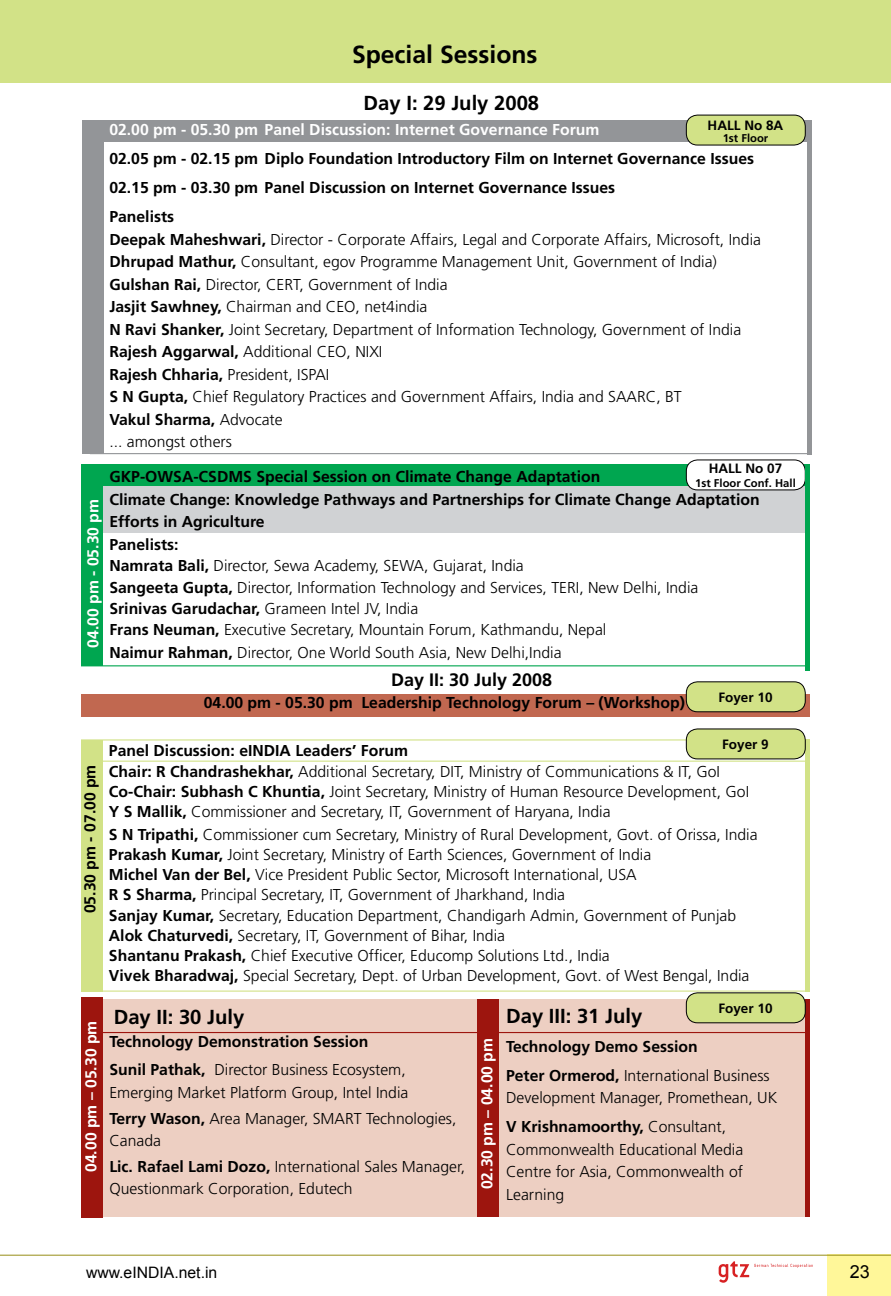
<style>
.page{position:relative;width:891px;height:1296px;background:#fff}
.page>*{position:absolute;margin:0;border:0;box-sizing:border-box;transform-origin:0 0}
.t1{font:700 24.75px "Frutiger";color:#000}
.t2{font:700 20.25px "Frutiger";color:#000}
.t3{font:700 18px "Frutiger";color:#000}
.t4{font:18px "Arial";color:#000}
.t5{font:300 15.75px/22.5px "Frutiger";color:#000}
.t6{font:700 15.75px/22.1px "Frutiger";color:#000}
.t7{font:700 15.75px "Frutiger";color:#fff}
.t8{font:15.75px "Arial";color:#000}
.t9{font:700 13.5px "Frutiger";color:#000}
.t10{font:700 11.25px "Frutiger";color:#000}
.s1{font-weight:700}
.s2{font-weight:300}
</style>
<div class="page">
<div style="left:0;top:0;width:891px;height:83px;background:#d2e287"></div>
<div style="left:827px;top:1255px;width:64px;height:41px;background:#fff799"></div>
<hr style="left:0;top:1255px;width:891px;height:1px;background:#968d17">
<svg style="left:719px;top:1261px;width:94px;height:22px"></svg>
<div style="left:81px;top:694px;width:728px;height:23px;background:#c16850"></div>
<div style="left:102px;top:1000px;width:707px;height:217px;background:#edcfc2"></div>
<div style="left:101px;top:485px;width:708px;height:48px;background:#d0d2d4"></div>
<div style="left:101px;top:464px;width:707px;height:22px;background:#00a650"></div>
<div style="left:102px;top:120px;width:705px;height:21px;background:#939598"></div>
<div style="left:83px;top:120px;width:21px;height:334px;background:#939598"></div>
<hr style="left:807px;top:120px;width:4px;height:334px;background:#939598">
<div style="left:686px;top:115px;width:119px;height:30px;background:#d2e287;border-radius:11px"></div>
<div style="left:686px;top:115px;width:120px;height:30px;border:1px solid #000;border-radius:11px"></div>
<div style="left:686px;top:460px;width:119px;height:30px;background:#fff;border-radius:11px"></div>
<div style="left:686px;top:460px;width:120px;height:30px;border:1px solid #000;border-radius:11px"></div>
<hr style="left:90px;top:453px;width:720px;height:1px;background:#939598">
<div style="left:81px;top:464px;width:21px;height:202px;background:#00a650"></div>
<hr style="left:81px;top:665px;width:727px;height:1px;background:#00a650">
<hr style="left:806px;top:464px;width:4px;height:207px;background:#00a650">
<div style="left:81px;top:998px;width:21px;height:220px;background:#9d150e"></div>
<hr style="left:806px;top:999px;width:4px;height:218px;background:#9d150e">
<hr style="left:100px;top:761px;width:710px;height:1px;background:#d2e287">
<div style="left:81px;top:740px;width:21px;height:252px;background:#d2e287"></div>
<hr style="left:81px;top:739px;width:729px;height:2px;background:#d2e287">
<hr style="left:81px;top:991px;width:729px;height:1px;background:#d2e287">
<hr style="left:806px;top:740px;width:4px;height:252px;background:#d2e287">
<div style="left:686px;top:729px;width:119px;height:30px;background:#d2e287;border-radius:11px"></div>
<div style="left:686px;top:729px;width:120px;height:30px;border:1px solid #000;border-radius:11px"></div>
<hr style="left:103px;top:1032px;width:707px;height:1px;background:#9d150e">
<div style="left:478px;top:999px;width:21px;height:218px;background:#9d150e"></div>
<div style="left:686px;top:682px;width:119px;height:30px;background:#d2e287;border-radius:11px"></div>
<div style="left:686px;top:682px;width:120px;height:30px;border:1px solid #000;border-radius:11px"></div>
<div style="left:686px;top:993px;width:119px;height:30px;background:#d2e287;border-radius:11px"></div>
<div style="left:686px;top:993px;width:120px;height:30px;border:1px solid #000;border-radius:11px"></div>
<h1 class="t1" style="left:352px;top:40px;width:187px">Special Sessions</h1>
<p class="t2" style="left:364px;top:91px;width:177px">Day I: 29 July 2008</p>
<p class="t7" style="left:109px;top:121px;width:492px">02.00 pm - 05.30 pm Panel Discussion: Internet Governance Forum</p>
<p class="t6" style="left:109px;top:144px;width:646px;line-height:28.8px">02.05 pm - 02.15 pm Diplo Foundation Introductory Film on Internet Governance Issues<br>02.15 pm - 03.30 pm Panel Discussion on Internet Governance Issues<br>Panelists</p>
<p class="t5" style="left:109px;top:228px;width:653px"><span class="s1">Deepak Maheshwari,</span> Director - Corporate Affairs, Legal and Corporate Affairs, Microsoft, India <span class="s1">Dhrupad Mathur,</span> Consultant, egov Programme Management Unit, Government of India)<br><span class="s1">Gulshan Rai,</span> Director, CERT, Government of India<br><span class="s1">Jasjit Sawhney,</span> Chairman and CEO, net4india<br><span class="s1">N Ravi Shanker,</span> Joint Secretary, Department of Information Technology, Government of India <span class="s1">Rajesh Aggarwal,</span> Additional CEO, NIXI<br><span class="s1">Rajesh Chharia,</span> President, ISPAI<br><span class="s1">S N Gupta,</span> Chief Regulatory Practices and Government Affairs, India and SAARC, BT<br><span class="s1">Vakul Sharma,</span> Advocate<br>... amongst others</p>
<p class="t6" style="left:109px;top:466px;width:652px">GKP-OWSA-CSDMS Special Session on Climate Change Adaptation<br>Climate Change: Knowledge Pathways and Partnerships for Climate Change Adaptation Efforts in Agriculture<br>Panelists:<br>Namrata Bali, <span class="s2">Director, Sewa Academy, SEWA, Gujarat, India<br></span>Sangeeta Gupta, <span class="s2">Director, Information Technology and Services, TERI, New Delhi, India </span>Srinivas Garudachar, <span class="s2">Grameen Intel JV, India<br></span>Frans Neuman, <span class="s2">Executive Secretary, Mountain Forum, Kathmandu, Nepal<br></span>Naimur Rahman, <span class="s2">Director, One World South Asia, New Delhi,India</span></p>
<p class="t9" style="left:708px;top:118px;width:77px">HALL No 8A</p>
<p class="t10" style="left:723px;top:131px;width:47px">1st Floor</p>
<p class="t9" style="left:709px;top:461px;width:75px">HALL No 07</p>
<p class="t10" style="left:695px;top:476px;width:102px">1st Floor Conf. Hall</p>
<p class="t7" style="left:84px;top:648px;width:150px;rotate:-90deg">04.00 pm - 05.30 pm</p>
<p class="t3" style="left:391px;top:669px;width:163px">Day II: 30 July 2008</p>
<p class="t6" style="left:204px;top:691px;width:483px">04.00 pm - 05.30 pm Leadership Technology Forum – (Workshop)</p>
<p class="t9" style="left:718px;top:689px;width:56px">Foyer 10</p>
<p class="t6" style="left:79px;top:913px;width:150px;rotate:-90deg">05.30 pm - 07.00 pm</p>
<p class="t7" style="left:82px;top:1172px;width:153px;rotate:-90deg">04.00 pm – 05.30 pm</p>
<p class="t9" style="left:722px;top:736px;width:48px">Foyer 9</p>
<p class="t5" style="left:109px;top:741px;width:642px;line-height:20.2px"><span class="s1">Panel Discussion: eINDIA Leaders’ Forum<br>Chair: R Chandrashekhar,</span> Additional Secretary, DIT, Ministry of Communications &amp; IT, GoI <span class="s1">Co-Chair: Subhash C Khuntia,</span> Joint Secretary, Ministry of Human Resource Development, GoI <span class="s1">Y S Mallik,</span> Commissioner and Secretary, IT, Government of Haryana, India</p>
<p class="t5" style="left:109px;top:824px;width:650px;line-height:20.2px"><span class="s1">S N Tripathi,</span> Commissioner cum Secretary, Ministry of Rural Development, Govt. of Orissa, India <span class="s1">Prakash Kumar,</span> Joint Secretary, Ministry of Earth Sciences, Government of India<br><span class="s1">Michel Van der Bel,</span> Vice President Public Sector, Microsoft International, USA<br><span class="s1">R S Sharma,</span> Principal Secretary, IT, Government of Jharkhand, India<br><span class="s1">Sanjay Kumar,</span> Secretary, Education Department, Chandigarh Admin, Government of Punjab <span class="s1">Alok Chaturvedi,</span> Secretary, IT, Government of Bihar, India<br><span class="s1">Shantanu Prakash,</span> Chief Executive Officer, Educomp Solutions Ltd., India<br><span class="s1">Vivek Bharadwaj,</span> Special Secretary, Dept. of Urban Development, Govt. of West Bengal, India</p>
<p class="t2" style="left:114px;top:1005px;width:132px">Day II: 30 July</p>
<p class="t6" style="left:109px;top:1027px;width:298px;line-height:28.8px">Technology Demonstration Session<br>Sunil Pathak, <span class="s2">Director Business Ecosystem,</span></p>
<p class="t5" style="left:109px;top:1080px;width:349px;line-height:25.7px">Emerging Market Platform Group, Intel India<br><span class="s1">Terry Wason,</span> Area Manager, SMART Technologies,</p>
<p class="t5" style="left:109px;top:1128px;width:357px;line-height:25.7px">Canada<br><span class="s1">Lic. Rafael Lami Dozo,</span> International Sales Manager,</p>
<p class="t5" style="left:109px;top:1178px;width:245px">Questionmark Corporation, Edutech</p>
<p class="t7" style="left:478px;top:1189px;width:153px;rotate:-90deg">02.30 pm – 04.00 pm</p>
<p class="t9" style="left:718px;top:1000px;width:56px">Foyer 10</p>
<p class="t2" style="left:506px;top:1004px;width:138px">Day III: 31 July</p>
<p class="t6" style="left:506px;top:1032px;width:265px;line-height:28.8px">Technology Demo Session<br>Peter Ormerod, <span class="s2">International Business</span></p>
<p class="t5" style="left:506px;top:1083px;width:273px;line-height:28.8px">Development Manager, Promethean, UK<br><span class="s1">V Krishnamoorthy,</span> Consultant,</p>
<p class="t5" style="left:506px;top:1138px;width:239px;text-align:justify">Commonwealth Educational Media Centre for Asia, Commonwealth of Learning</p>
<p class="t8" style="left:86px;top:1262px;width:133px">www.eINDIA.net.in</p>
<p class="t4" style="left:850px;top:1259px;width:22px">23</p>
</div>
